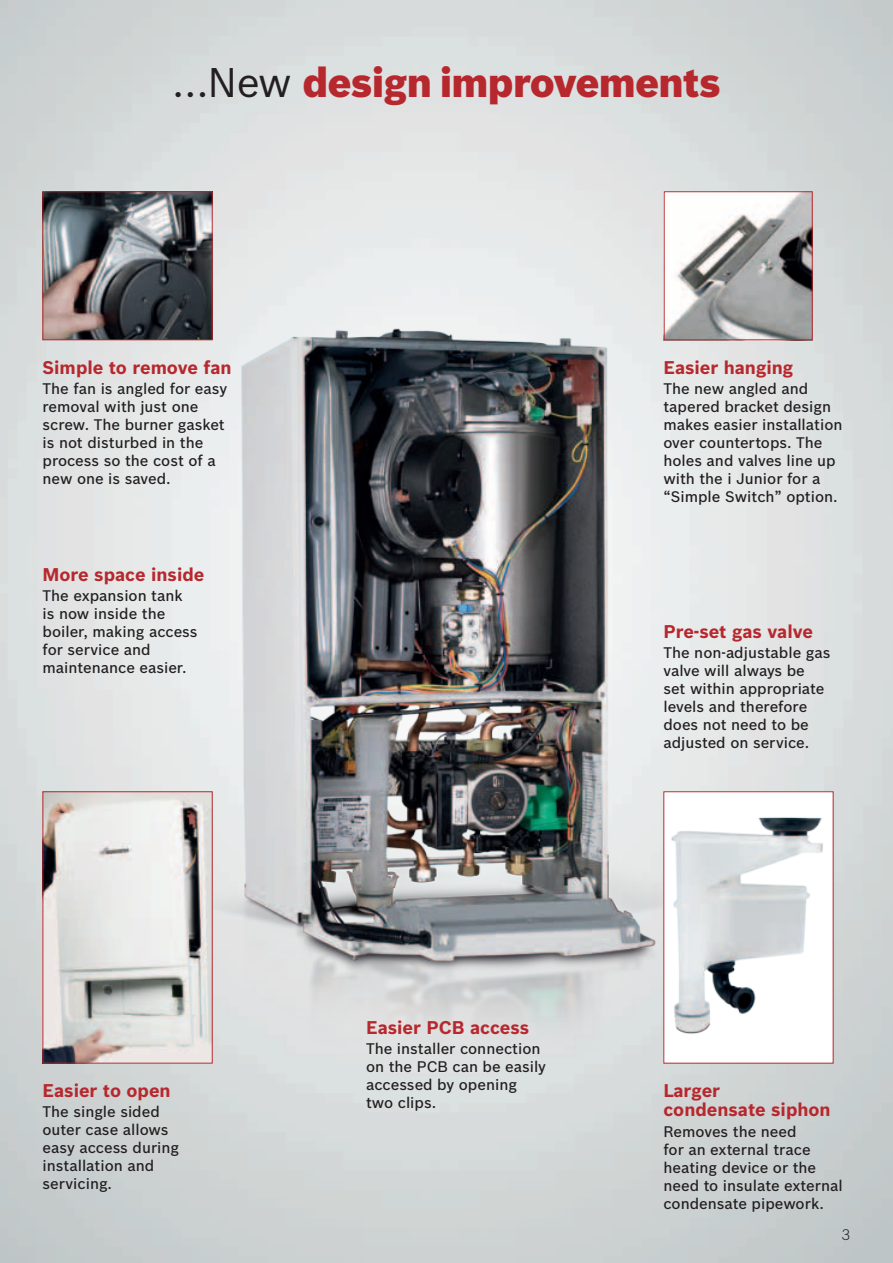
<style>
.page{position:relative;width:893px;height:1263px;background:#fff}
.page>*{position:absolute;margin:0;border:0;box-sizing:border-box;transform-origin:0 0}
.t1{font:900 40.5px "Bosch Sans";letter-spacing:-.02em;color:#b7282e}
.t2{font:700 18px/19.5px "Bosch Sans";color:#b7282e}
.t3{font:500 15px/18px "Bosch Sans";color:#231f20}
.t4{font:300 15px "Bosch Sans";color:#231f20}
.s1{font-weight:400;color:#231f20}
</style>
<div class="page">
<img style="left:0;top:0;width:893px;height:1263px">
<img style="left:171px;top:271px;width:583px;height:874px">
<img style="left:45px;top:793px;width:166px;height:268px">
<div style="left:43px;top:791px;width:170px;height:272px;border:1px solid #b7282e"></div>
<div style="left:664px;top:792px;width:169px;height:271px;background:#fff"></div>
<img style="left:671px;top:817px;width:152px;height:217px">
<img style="left:45px;top:193px;width:166px;height:145px">
<div style="left:43px;top:191px;width:170px;height:149px;border:1px solid #b7282e"></div>
<img style="left:666px;top:193px;width:145px;height:145px">
<div style="left:664px;top:191px;width:149px;height:149px;border:1px solid #b7282e"></div>
<h1 class="t1" style="left:172px;top:57px;width:550px"><span class="s1">…New</span> design improvements</h1>
<p class="t2" style="left:43px;top:357px;width:191px">Simple to remove fan</p>
<p class="t3" style="left:43px;top:379px;width:186px">The fan is angled for easy removal with just one screw. The burner gasket is not disturbed in the process so the cost of a new one is saved.</p>
<p class="t2" style="left:43px;top:565px;width:163px">More space inside</p>
<p class="t3" style="left:43px;top:587px;width:157px">The expansion tank is now inside the boiler, making access for service and maintenance easier.</p>
<p class="t2" style="left:43px;top:1080px;width:130px">Easier to open</p>
<p class="t3" style="left:43px;top:1102px;width:138px">The single sided outer case allows easy access during installation and servicing.</p>
<p class="t2" style="left:366px;top:1017px;width:165px">Easier PCB access</p>
<p class="t3" style="left:366px;top:1039px;width:181px">The installer connection on the PCB can be easily accessed by opening two clips.</p>
<p class="t2" style="left:663px;top:357px;width:131px">Easier hanging</p>
<p class="t3" style="left:663px;top:379px;width:181px">The new angled and tapered bracket design makes easier installation over countertops. The holes and valves line up with the i Junior for a “Simple Switch” option.</p>
<p class="t2" style="left:663px;top:621px;width:151px">Pre-set gas valve</p>
<p class="t3" style="left:663px;top:643px;width:168px">The non-adjustable gas valve will always be set within appropriate levels and therefore does not need to be adjusted on service.</p>
<p class="t2" style="left:663px;top:1080px;width:169px">Larger<br>condensate siphon</p>
<p class="t3" style="left:663px;top:1122px;width:181px">Removes the need<br>for an external trace heating device or the need to insulate external condensate pipework.</p>
<p class="t4" style="left:842px;top:1226px;width:10px">3</p>
</div>
